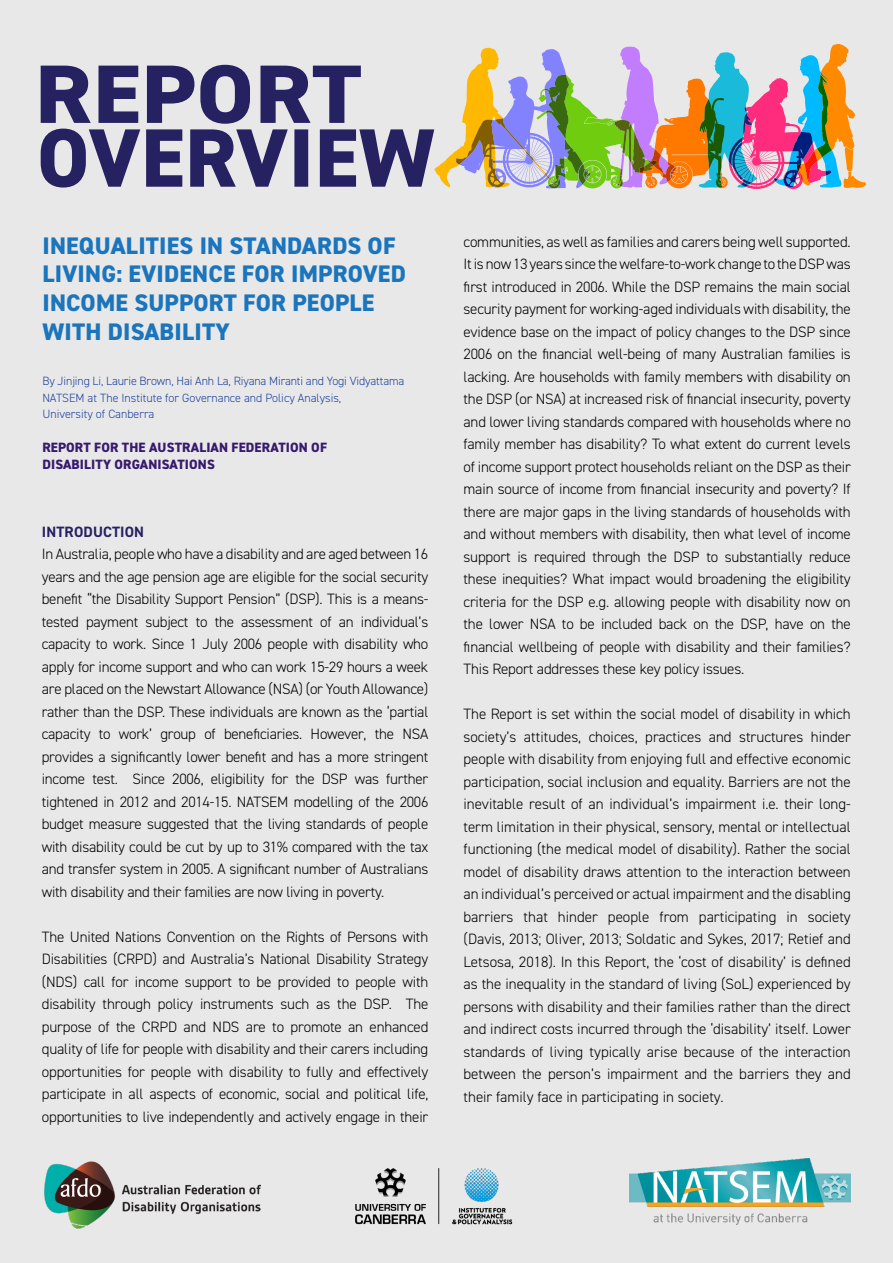
<style>
.page{position:relative;width:893px;height:1263px;background:#e9e8e9}
.page>*{position:absolute;margin:0;border:0;box-sizing:border-box;transform-origin:0 0}
.Heading_1{font:800 24px/28.8px "DIN2014";letter-spacing:.01em;color:#1b75bc}
.CONTENT{font:300 15px/22.5px "DIN2014";letter-spacing:-.01em;color:#000;text-align:justify}
.Heading_1-2{font:700 15px "DIN2014";letter-spacing:.01em;color:#262262}
.Heading_1-3{font:800 13.5px/16.2px "DIN2014";letter-spacing:.01em;color:#361a6e}
.CONTENT-2{font:300 12px "DIN2014";letter-spacing:-.01em;color:#1e439b}
</style>
<div class="page">
<img style="left:44px;top:1161px;width:217px;height:68px">
<img style="left:355px;top:1168px;width:158px;height:57px">
<img style="left:629px;top:1158px;width:222px;height:67px">
<svg style="left:41px;top:44px;width:825px;height:145px"></svg>
<p class="Heading_1" style="left:42px;top:231px;width:365px">INEQUALITIES IN STANDARDS OF<br>LIVING: EVIDENCE FOR IMPROVED<br>INCOME SUPPORT FOR PEOPLE<br>WITH DISABILITY</p>
<p class="CONTENT-2" style="left:42px;top:374px;width:363px">By Jinjing Li, Laurie Brown, Hai Anh La, Riyana Miranti and Yogi Vidyattama</p>
<p class="CONTENT-2" style="left:42px;top:390px;width:300px">NATSEM at The Institute for Governance and Policy Analysis,</p>
<p class="CONTENT-2" style="left:42px;top:407px;width:113px">University of Canberra</p>
<p class="Heading_1-3" style="left:42px;top:440px;width:286px">REPORT FOR THE AUSTRALIAN FEDERATION OF<br>DISABILITY ORGANISATIONS</p>
<p class="Heading_1-2" style="left:42px;top:522px;width:104px">INTRODUCTION</p>
<p class="CONTENT" style="left:42px;top:543px;width:388px">In Australia, people who have a disability and are aged between 16 years and the age pension age are eligible for the social security benefit “the Disability Support Pension” (DSP). This is a means&shy;tested payment subject to the assessment of an individual’s capacity to work. Since 1 July 2006 people with disability who apply for income support and who can work 15-29 hours a week are placed on the Newstart Allowance (NSA) (or Youth Allowance) rather than the DSP. These individuals are known as the ‘partial capacity to work’ group of beneficiaries. However, the NSA provides a significantly lower benefit and has a more stringent income test. Since 2006, eligibility for the DSP was further tightened in 2012 and 2014-15. NATSEM modelling of the 2006 budget measure suggested that the living standards of people with disability could be cut by up to 31% compared with the tax and transfer system in 2005. A significant number of Australians with disability and their families are now living in poverty.</p>
<p class="CONTENT" style="left:42px;top:925px;width:388px">The United Nations Convention on the Rights of Persons with Disabilities (CRPD) and Australia’s National Disability Strategy (NDS) call for income support to be provided to people with disability through policy instruments such as the DSP. The purpose of the CRPD and NDS are to promote an enhanced quality of life for people with disability and their carers including opportunities for people with disability to fully and effectively participate in all aspects of economic, social and political life, opportunities to live independently and actively engage in their</p>
<p class="CONTENT" style="left:463px;top:230px;width:389px">communities, as well as families and carers being well supported.<br>It is now 13 years since the welfare-to-work change to the DSP was first introduced in 2006. While the DSP remains the main social security payment for working-aged individuals with disability, the evidence base on the impact of policy changes to the DSP since 2006 on the financial well-being of many Australian families is lacking. Are households with family members with disability on the DSP (or NSA) at increased risk of financial insecurity, poverty and lower living standards compared with households where no family member has disability? To what extent do current levels of income support protect households reliant on the DSP as their main source of income from financial insecurity and poverty? If there are major gaps in the living standards of households with and without members with disability, then what level of income support is required through the DSP to substantially reduce these inequities? What impact would broadening the eligibility criteria for the DSP e.g. allowing people with disability now on the lower NSA to be included back on the DSP, have on the financial wellbeing of people with disability and their families?<br>This Report addresses these key policy issues.</p>
<p class="CONTENT" style="left:463px;top:703px;width:389px">The Report is set within the social model of disability in which society’s attitudes, choices, practices and structures hinder people with disability from enjoying full and effective economic participation, social inclusion and equality. Barriers are not the inevitable result of an individual’s impairment i.e. their long&shy;term limitation in their physical, sensory, mental or intellectual functioning (the medical model of disability). Rather the social model of disability draws attention to the interaction between an individual’s perceived or actual impairment and the disabling barriers that hinder people from participating in society (Davis, 2013; Oliver, 2013; Soldatic and Sykes, 2017; Retief and Letsosa, 2018). In this Report, the ‘cost of disability’ is defined as the inequality in the standard of living (SoL) experienced by persons with disability and their families rather than the direct and indirect costs incurred through the ‘disability’ itself. Lower standards of living typically arise because of the interaction between the person’s impairment and the barriers they and their family face in participating in society.</p>
</div>
